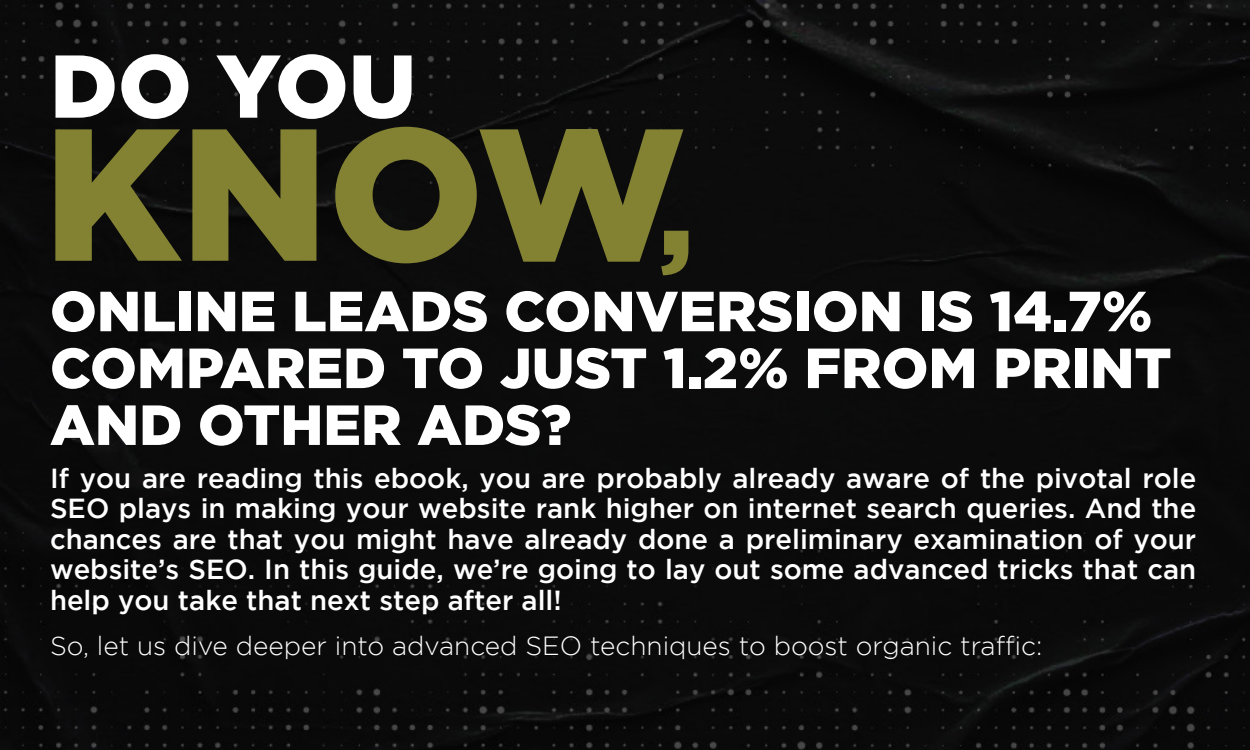
<style>
.page{position:relative;width:1250px;height:750px;background:#0b0b0b}
.page>*{position:absolute;margin:0;border:0;box-sizing:border-box;transform-origin:0 0}
.t1{font:900 187.75px "Gotham";color:#838233}
.t2{font:900 123.25px "Gotham";color:#838233}
.t3{font:900 88.88px "Gotham";color:#fff}
.t4{font:900 56.38px/56.9px "Gotham";color:#fff}
.t5{font:500 27.5px/30.5px "Gotham";color:#fff;text-align:justify}
.t6{font:300 26.25px "Gotham";color:#fff}
</style>
<div class="page">
<p class="t3" style="left:50px;top:35px;width:368px">DO YOU</p>
<p class="t1" style="left:44px;top:86px;width:644px">KNOW</p>
<p class="t2" style="left:659px;top:140px;width:37px">,</p>
<p class="t4" style="left:50px;top:281px;width:1123px">ONLINE LEADS CONVERSION IS 14.7%<br>COMPARED TO JUST 1.2% FROM PRINT<br>AND OTHER ADS?</p>
<p class="t5" style="left:50px;top:462px;width:1148px">If you are reading this ebook, you are probably already aware of the pivotal role SEO plays in making your website rank higher on internet search queries. And the chances are that you might have already done a preliminary examination of your website’s SEO. In this guide, we’re going to lay out some advanced tricks that can help you take that next step after all!</p>
<p class="t6" style="left:50px;top:631px;width:994px">So, let us dive deeper into advanced SEO techniques to boost organic traffic:</p>
</div>
